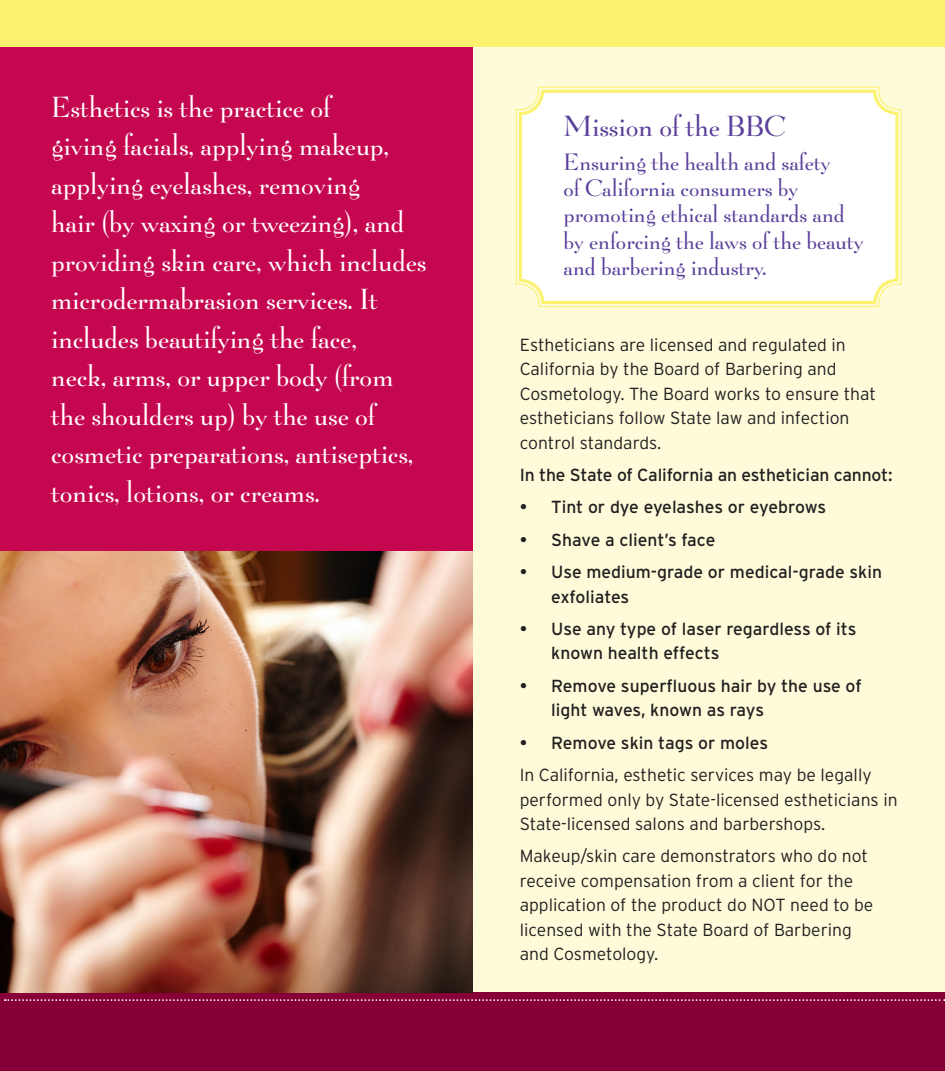
<style>
.page{position:relative;width:945px;height:1071px;background:#fff}
.page>*{position:absolute;margin:0;border:0;box-sizing:border-box;transform-origin:0 0}
.Header_1{font:28px/38.5px "Belucian";color:#fff}
.Header_1-2{font:28px "Belucian";color:#593f99}
.Header_1-3{font:22.75px/26.2px "Belucian";color:#593f99}
.Body_Text_-_Sans{font:300 17.5px/24.5px "Interstate";color:#231f20}
.Body_Text_-_Sans-2{font:17.5px/24.5px "Interstate";color:#231f20}
</style>
<div class="page">
<div style="left:0;top:992px;width:945px;height:79px;background:#860037"></div>
<div style="left:0;top:0;width:945px;height:47px;background:#fcf26f"></div>
<div style="left:472px;top:47px;width:473px;height:945px;background:#fefbda"></div>
<svg style="left:5px;top:999px;width:940px;height:2px"></svg>
<div style="left:0;top:47px;width:472px;height:544px;background:#c50750"></div>
<img style="left:0;top:551px;width:472px;height:441px">
<svg style="left:515px;top:86px;width:387px;height:222px;background:#fefef9"></svg>
<div style="left:519px;top:90px;width:380px;height:214px;border:3px solid #fcf26f;border-radius:22px"></div>
<p class="Header_1" style="left:51px;top:87px;width:377px">Esthetics is the practice of<br>giving facials, applying makeup, applying eyelashes, removing<br>hair (by waxing or tweezing), and providing skin care, which includes microdermabrasion services. It includes beautifying the face,<br>neck, arms, or upper body (from the shoulders up) by the use of cosmetic preparations, antiseptics, tonics, lotions, or creams.</p>
<p class="Header_1-2" style="left:564px;top:109px;width:224px">Mission of the BBC</p>
<p class="Header_1-3" style="left:564px;top:149px;width:301px">Ensuring the health and safety<br>of California consumers by promoting ethical standards and by enforcing the laws of the beauty and barbering industry.</p>
<p class="Body_Text_-_Sans" style="left:520px;top:332px;width:358px">Estheticians are licensed and regulated in California by the Board of Barbering and Cosmetology. The Board works to ensure that estheticians follow State law and infection control standards.</p>
<p class="Body_Text_-_Sans-2" style="left:520px;top:462px;width:374px">In the State of California an esthetician cannot:</p>
<p class="Body_Text_-_Sans-2" style="left:520px;top:495px;width:308px">• Tint or dye eyelashes or eyebrows</p>
<p class="Body_Text_-_Sans-2" style="left:520px;top:527px;width:197px">• Shave a client’s face</p>
<p class="Body_Text_-_Sans-2" style="left:551px;top:560px;width:332px;text-indent:-32px">• Use medium-grade or medical-grade skin exfoliates</p>
<p class="Body_Text_-_Sans-2" style="left:551px;top:616px;width:307px;text-indent:-32px">• Use any type of laser regardless of its known health effects</p>
<p class="Body_Text_-_Sans-2" style="left:551px;top:673px;width:312px;text-indent:-32px">• Remove superfluous hair by the use of light waves, known as rays</p>
<p class="Body_Text_-_Sans-2" style="left:520px;top:730px;width:250px">• Remove skin tags or moles</p>
<p class="Body_Text_-_Sans" style="left:520px;top:762px;width:379px">In California, esthetic services may be legally performed only by State-licensed estheticians in<br>State-licensed salons and barbershops.</p>
<p class="Body_Text_-_Sans" style="left:520px;top:844px;width:355px">Makeup/skin care demonstrators who do not receive compensation from a client for the application of the product do NOT need to be licensed with the State Board of Barbering and Cosmetology.</p>
</div>
